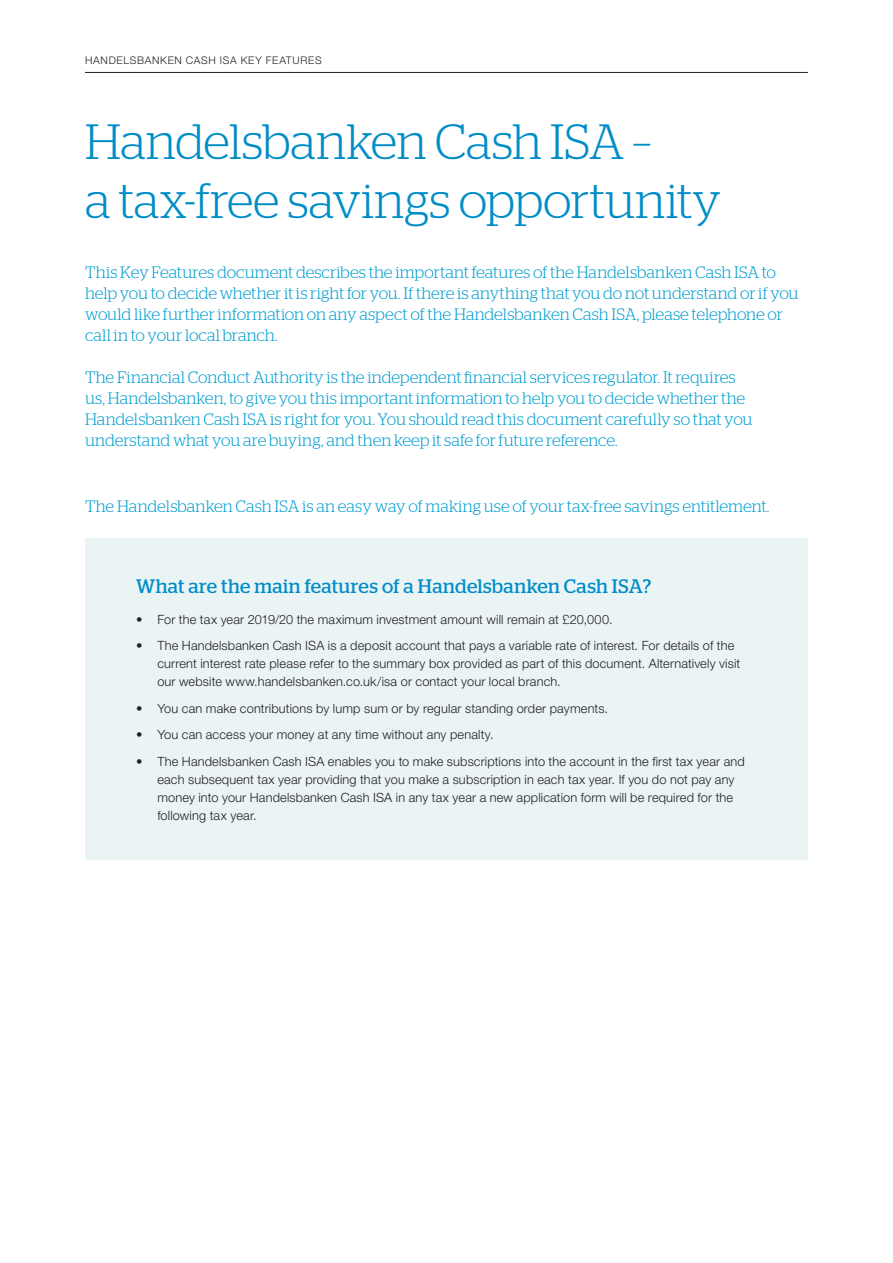
<style>
.page{position:relative;width:893px;height:1263px;background:#fff}
.page>*{position:absolute;margin:0;border:0;box-sizing:border-box;transform-origin:0 0}
.rubrik_inlaga{font:300 49.5px "Stag";letter-spacing:-.005em;color:#008dc7}
.underrubrik_1{font:19.5px "Stag";letter-spacing:.02em;color:#008dc7}
.ingress{font:300 16.5px/21px "Stag";color:#009dd1}
.t1{font:300 12.75px/18px "Helvetica Neue LT Pro";letter-spacing:.01em;color:#231f20}
.produktnamn{font:300 10.5px "Helvetica Neue LT Pro";letter-spacing:.07em;color:#231f20}
</style>
<div class="page">
<div style="left:85px;top:538px;width:723px;height:321px;background:#ebf4f5"></div>
<hr style="left:85px;top:72px;width:723px;height:1px;background:#231f20">
<p class="produktnamn" style="left:85px;top:54px;width:238px">HANDELSBANKEN CASH ISA KEY FEATURES</p>
<p class="rubrik_inlaga" style="left:85px;top:113px;width:568px">Handelsbanken Cash ISA –</p>
<p class="rubrik_inlaga" style="left:85px;top:173px;width:638px">a tax-free savings opportunity</p>
<p class="ingress" style="left:85px;top:261px;width:715px">This Key Features document describes the important features of the Handelsbanken Cash ISA to help you to decide whether it is right for you. If there is anything that you do not understand or if you would like further information on any aspect of the Handelsbanken Cash ISA, please telephone or call in to your local branch.</p>
<p class="ingress" style="left:85px;top:366px;width:669px">The Financial Conduct Authority is the independent financial services regulator. It requires us, Handelsbanken, to give you this important information to help you to decide whether the Handelsbanken Cash ISA is right for you. You should read this document carefully so that you understand what you are buying, and then keep it safe for future reference.</p>
<p class="ingress" style="left:85px;top:495px;width:686px">The Handelsbanken Cash ISA is an easy way of making use of your tax-free savings entitlement.</p>
<p class="underrubrik_1" style="left:136px;top:575px;width:517px">What are the main features of a Handelsbanken Cash ISA?</p>
<p class="t1" style="left:136px;top:610px;width:478px">• For the tax year 2019/20 the maximum investment amount will remain at £20,000.</p>
<p class="t1" style="left:157px;top:636px;width:584px;text-indent:-21px">• The Handelsbanken Cash ISA is a deposit account that pays a variable rate of interest. For details of the current interest rate please refer to the summary box provided as part of this document. Alternatively visit our website www.handelsbanken.co.uk/isa or contact your local branch.</p>
<p class="t1" style="left:136px;top:699px;width:473px">• You can make contributions by lump sum or by regular standing order payments.</p>
<p class="t1" style="left:136px;top:725px;width:359px">• You can access your money at any time without any penalty.</p>
<p class="t1" style="left:157px;top:752px;width:589px;text-indent:-21px">• The Handelsbanken Cash ISA enables you to make subscriptions into the account in the first tax year and each subsequent tax year providing that you make a subscription in each tax year. If you do not pay any money into your Handelsbanken Cash ISA in any tax year a new application form will be required for the following tax year.</p>
</div>
